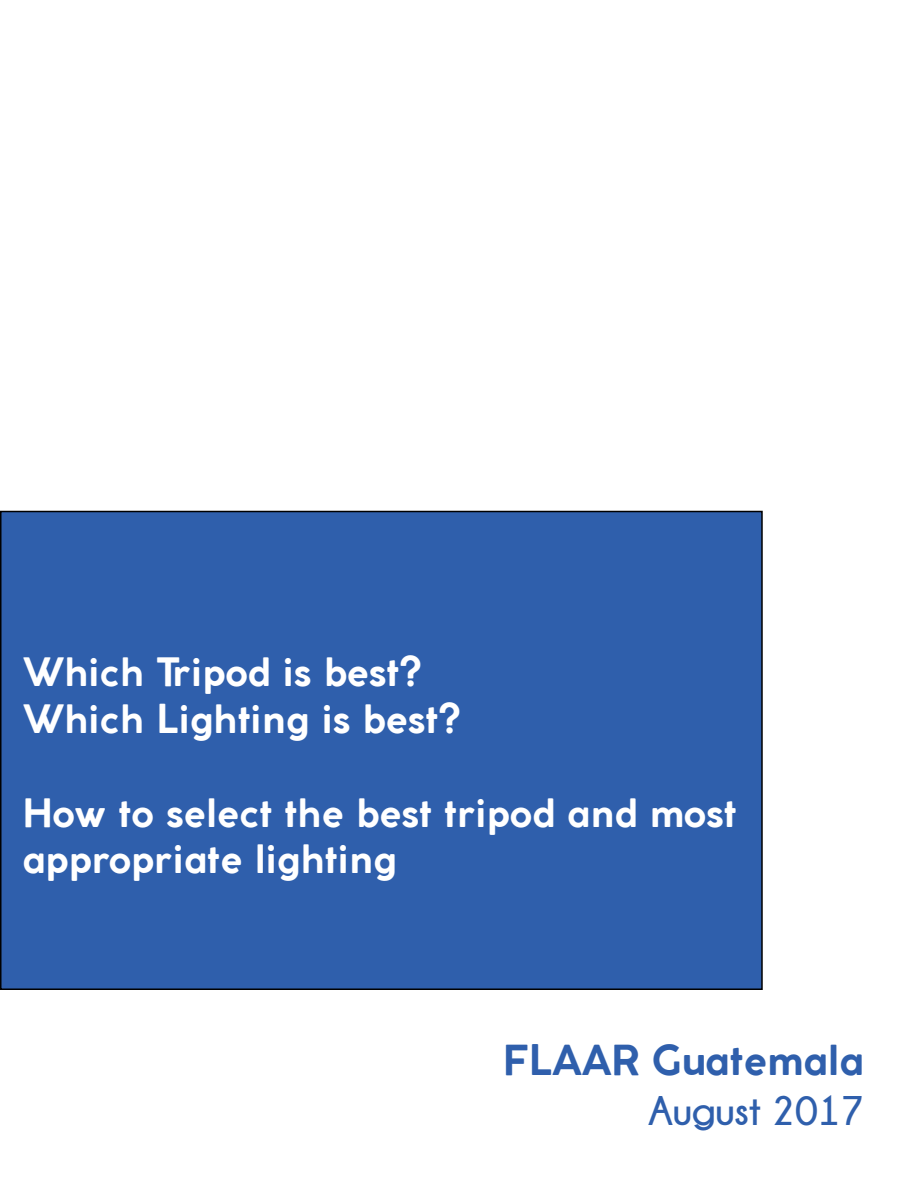
<style>
.page{position:relative;width:918px;height:1188px;background:#fff}
.page>*{position:absolute;margin:0;border:0;box-sizing:border-box;transform-origin:0 0}
.t1{font:700 41.25px "Coco Gothic";color:#2f5fac}
.t2{font:700 41.25px "Champagne&Limousines";color:#2f5fac}
.t3{font:700 39px/46.8px "Coco Gothic";color:#fff}
</style>
<div class="page">
<div style="left:1px;top:512px;width:761px;height:477px;background:#2f5fac"></div>
<div style="left:0;top:511px;width:763px;height:479px;border:2px solid #000"></div>
<p class="t3" style="left:22px;top:648px;width:440px">Which Tripod is best?<br>Which Lighting is best?</p>
<p class="t3" style="left:22px;top:789px;width:716px">How to select the best tripod and most appropriate lighting</p>
<p class="t1" style="left:503px;top:1029px;width:363px">FLAAR Guatemala</p>
<p class="t2" style="left:649px;top:1088px;width:217px">August 2017</p>
</div>
